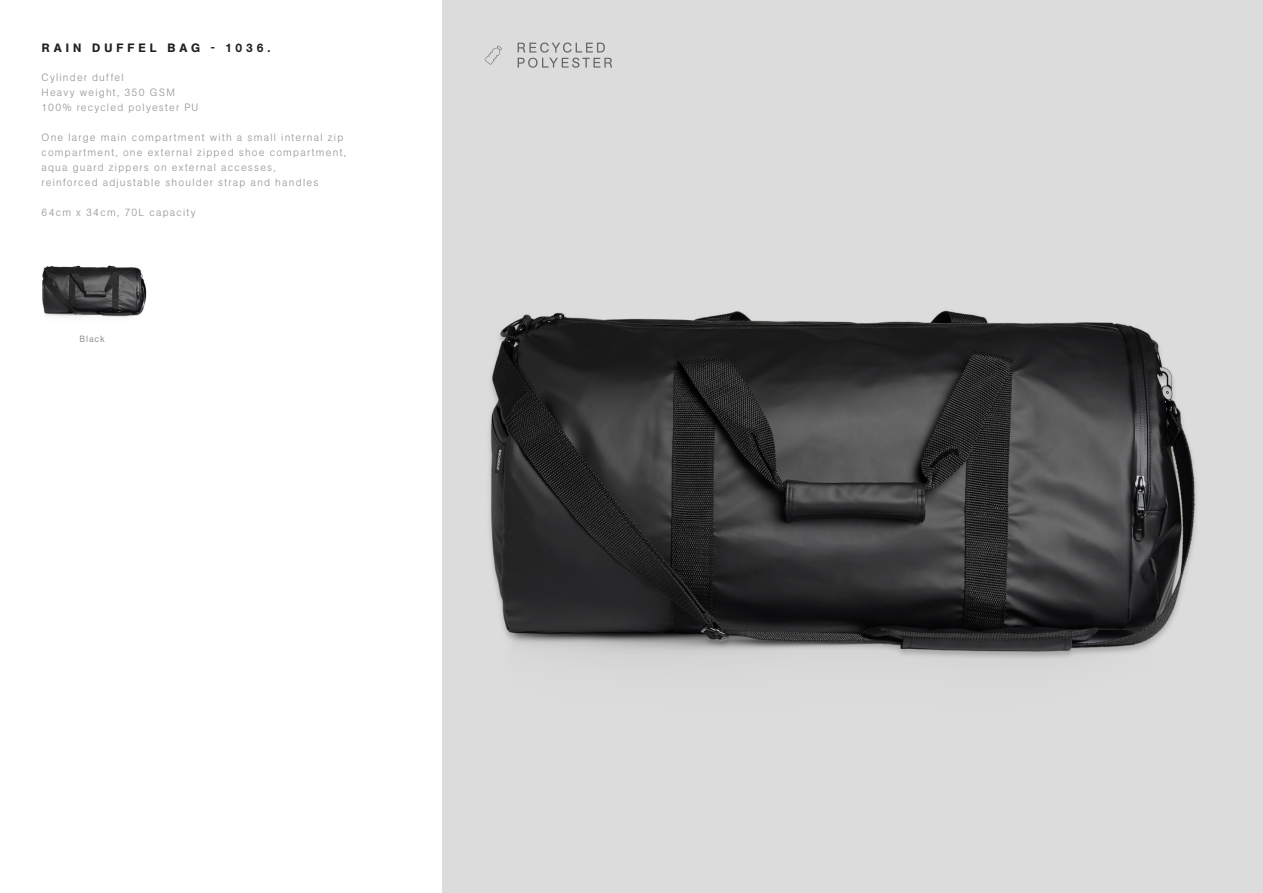
<style>
.page{position:relative;width:1263px;height:893px;background:#fff}
.page>*{position:absolute;margin:0;border:0;box-sizing:border-box;transform-origin:0 0}
.t1{font:500 12px "AG Book Pro";letter-spacing:.335em;color:#231f20}
.MEASUREMENTS{font:300 10.5px/15px "AG Book Pro";letter-spacing:.12em;color:#939598}
.COLOUR_NAME{font:9px "AG Book Pro";letter-spacing:.08em;color:#939598}
</style>
<div class="page">
<img style="left:42px;top:265px;width:105px;height:52px">
<div style="left:442px;top:0;width:821px;height:893px;background:#dcdcdc"></div>
<img style="left:489px;top:310px;width:708px;height:349px">
<svg style="left:485px;top:46px;width:17px;height:19px"></svg>
<svg style="left:518px;top:43px;width:94px;height:25px"></svg>
<p class="t1" style="left:42px;top:40px;width:230px">RAIN DUFFEL BAG - 1036.</p>
<p class="MEASUREMENTS" style="left:41px;top:69px;width:84px">Cylinder duffel</p>
<p class="MEASUREMENTS" style="left:41px;top:84px;width:135px">Heavy weight, 350 GSM</p>
<p class="MEASUREMENTS" style="left:41px;top:99px;width:158px">100% recycled polyester PU</p>
<p class="MEASUREMENTS" style="left:41px;top:129px;width:306px">One large main compartment with a small internal zip compartment, one external zipped shoe compartment, aqua guard zippers on external accesses,<br>reinforced adjustable shoulder strap and handles</p>
<p class="MEASUREMENTS" style="left:41px;top:204px;width:156px">64cm x 34cm, 70L capacity</p>
<p class="COLOUR_NAME" style="left:80px;top:333px;width:27px">Black</p>
</div>
